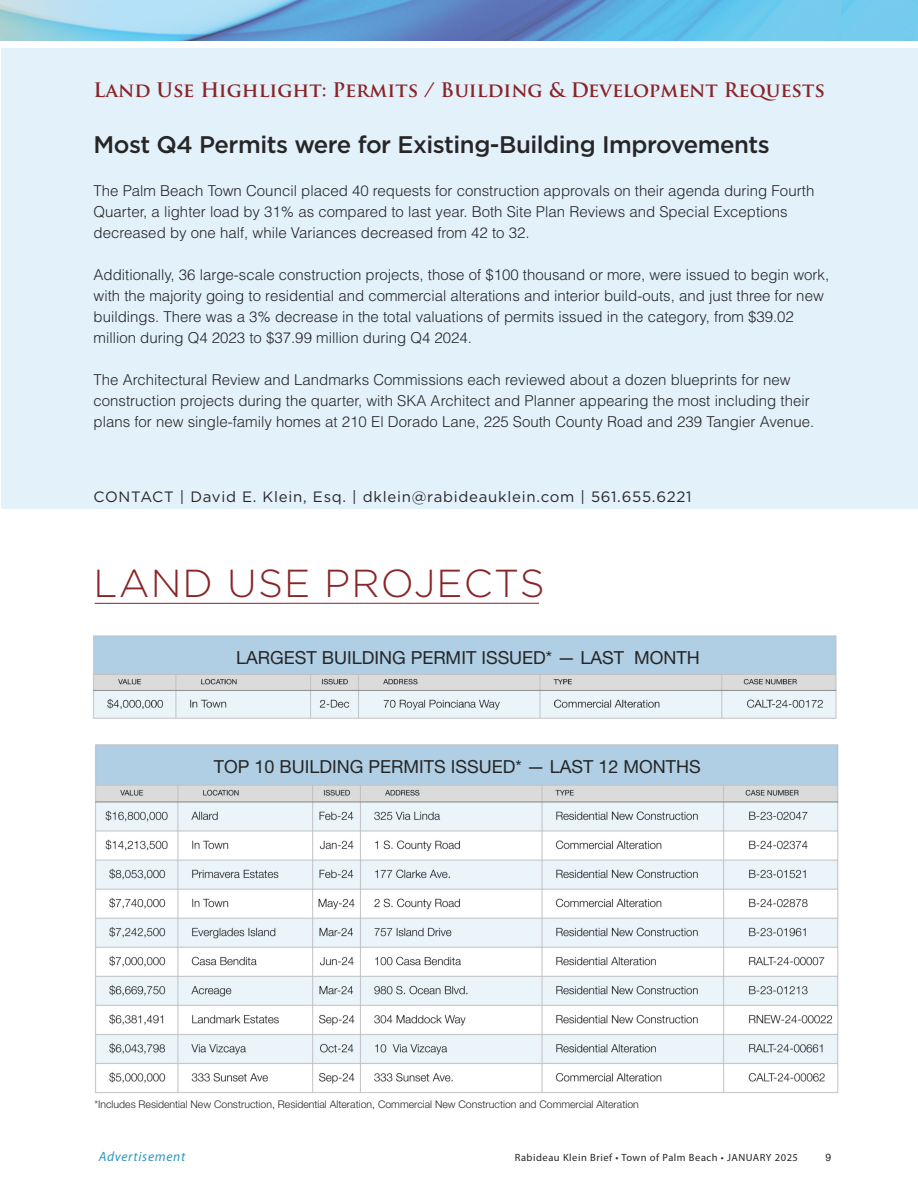
<style>
.page{position:relative;width:918px;height:1188px;background:#fff}
.page>*{position:absolute;margin:0;border:0;box-sizing:border-box;transform-origin:0 0}
.t1{font:300 39px "Gotham";letter-spacing:.03em;color:#892427}
.t2{font:500 24px "Gotham";letter-spacing:-.02em;color:#272627}
.t3{font:700 19.5px "Trajan Pro";color:#892427}
.t4{font:18px "Helvetica Neue";color:#272627}
.t5{font:300 15px/21px "Helvetica";color:#272627}
.t6{font:15px "Gotham";letter-spacing:.05em;color:#272627}
.t7{font:italic 13.5px "Myriad Pro";letter-spacing:.05em;color:#2d97be}
.t8{font:300 10.5px "Helvetica Neue";color:#272627}
.t9{font:10.5px "Myriad Pro";letter-spacing:.05em;color:#272627}
.t10{font:10.5px "Helvetica";color:#272627}
</style>
<div class="page">
<div style="left:1px;top:49px;width:917px;height:460px;background:#e3f1fb"></div>
<img style="left:95px;top:744px;width:744px;height:349px">
<img style="left:93px;top:635px;width:744px;height:84px">
<hr style="left:95px;top:603px;width:444px;height:1px;background:#892427">
<img style="left:0;top:0;width:918px;height:40px">
<h3 class="t3" style="left:94px;top:82px;width:733px">Land Use Highlight: Permits / Building &amp; Development Requests</h3>
<h2 class="t2" style="left:94px;top:136px;width:678px">Most Q4 Permits were for Existing-Building Improvements</h2>
<p class="t5" style="left:94px;top:180px;width:722px">The Palm Beach Town Council placed 40 requests for construction approvals on their agenda during Fourth<br>Quarter, a lighter load by 31% as compared to last year. Both Site Plan Reviews and Special Exceptions decreased by one half, while Variances decreased from 42 to 32.</p>
<p class="t5" style="left:94px;top:264px;width:737px">Additionally, 36 large-scale construction projects, those of $100 thousand or more, were issued to begin work, with the majority going to residential and commercial alterations and interior build-outs, and just three for new buildings. There was a 3% decrease in the total valuations of permits issued in the category, from $39.02 million during Q4 2023 to $37.99 million during Q4 2024.</p>
<p class="t5" style="left:94px;top:369px;width:722px">The Architectural Review and Landmarks Commissions each reviewed about a dozen blueprints for new construction projects during the quarter, with SKA Architect and Planner appearing the most including their plans for new single-family homes at 210 El Dorado Lane, 225 South County Road and 239 Tangier Avenue.</p>
<p class="t6" style="left:94px;top:492px;width:600px">CONTACT | David E. Klein, Esq. | dklein@rabideauklein.com | 561.655.6221</p>
<h1 class="t1" style="left:94px;top:569px;width:453px">LAND USE PROJECTS</h1>
<p class="t4" style="left:236px;top:643px;width:465px">LARGEST BUILDING PERMIT ISSUED* — LAST MONTH</p>
<p class="t4" style="left:214px;top:752px;width:489px">TOP 10 BUILDING PERMITS ISSUED* — LAST 12 MONTHS</p>
<p class="t8" style="left:94px;top:1095px;width:546px">*Includes Residential New Construction, Residential Alteration, Commercial New Construction and Commercial Alteration</p>
<p class="t7" style="left:99px;top:1151px;width:88px">Advertisement</p>
<p class="t9" style="left:515px;top:1153px;width:285px">Rabideau Klein Brief • Town of Palm Beach • JANUARY 2025</p>
<p class="t10" style="left:825px;top:1151px;width:7px">9</p>
</div>
